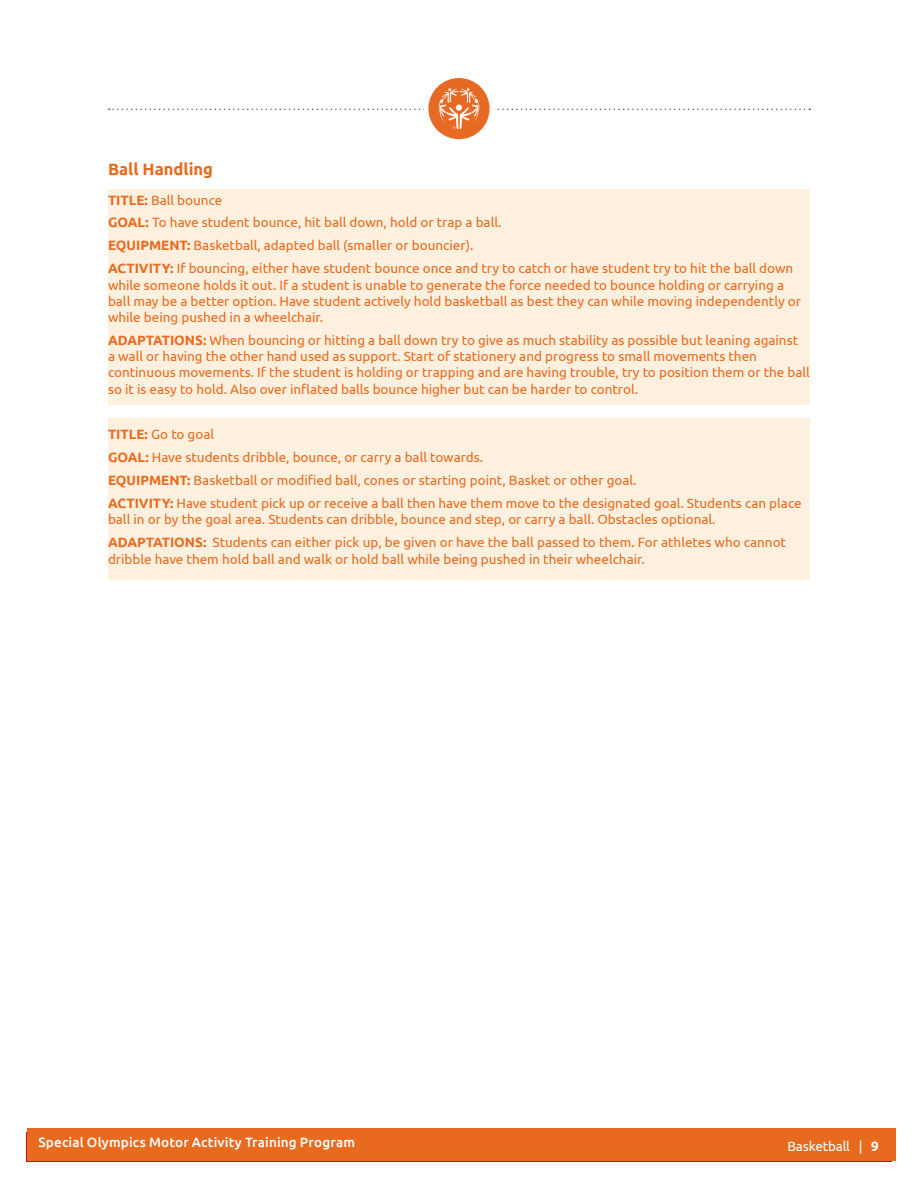
<style>
.page{position:relative;width:918px;height:1188px;background:#fff}
.page>*{position:absolute;margin:0;border:0;box-sizing:border-box;transform-origin:0 0}
.t1{font:700 16.5px "Ubuntu";color:#e86a1f}
.t2{font:13.5px/23px "Ubuntu";color:#e86a1f}
.t3{font:13.5px "Ubuntu";letter-spacing:.02em;color:#fff}
.t4{font:500 13.5px "Ubuntu";letter-spacing:.01em;color:#fff}
.t5{font:13.5px "Ubuntu";letter-spacing:-.01em;color:#fff}
.s1{font-weight:700}
</style>
<div class="page">
<div style="left:26px;top:1132px;width:866px;height:30px;background:#c4121a"></div>
<div style="left:108px;top:418px;width:702px;height:162px;background:#fef0de"></div>
<div style="left:108px;top:189px;width:702px;height:216px;background:#fef0de"></div>
<div style="left:27px;top:1129px;width:868px;height:32px;background:#e86a1f"></div>
<svg style="left:426px;top:76px;width:66px;height:65px"></svg>
<div style="left:424px;top:73px;width:70px;height:71px;border:4px solid #fff;border-radius:50%"></div>
<svg style="left:109px;top:88px;width:701px;height:41px"></svg>
<p class="t1" style="left:108px;top:159px;width:107px">Ball Handling</p>
<p class="t2" style="left:108px;top:188px;width:687px"><span class="s1">TITLE:</span> Ball bounce<br><span class="s1">GOAL:</span> To have student bounce, hit ball down, hold or trap a ball.<br><span class="s1">EQUIPMENT:</span> Basketball, adapted ball (smaller or bouncier).<br><span class="s1">ACTIVITY:</span> If bouncing, either have student bounce once and try to catch or have student try to hit the ball down</p>
<p class="t2" style="left:108px;top:276px;width:695px;line-height:16.2px">while someone holds it out. If a student is unable to generate the force needed to bounce holding or carrying a ball may be a better option. Have student actively hold basketball as best they can while moving independently or while being pushed in a wheelchair.</p>
<p class="t2" style="left:108px;top:332px;width:703px;line-height:16.2px"><span class="s1">ADAPTATIONS:</span> When bouncing or hitting a ball down try to give as much stability as possible but leaning against<br>a wall or having the other hand used as support. Start of stationery and progress to small movements then continuous movements. If the student is holding or trapping and are having trouble, try to position them or the ball so it is easy to hold. Also over inflated balls bounce higher but can be harder to control.</p>
<p class="t2" style="left:108px;top:423px;width:695px"><span class="s1">TITLE:</span> Go to goal<br><span class="s1">GOAL:</span> Have students dribble, bounce, or carry a ball towards.<br><span class="s1">EQUIPMENT:</span> Basketball or modified ball, cones or starting point, Basket or other goal.<br><span class="s1">ACTIVITY:</span> Have student pick up or receive a ball then have them move to the designated goal. Students can place</p>
<p class="t2" style="left:108px;top:508px;width:680px">ball in or by the goal area. Students can dribble, bounce and step, or carry a ball. Obstacles optional.<br><span class="s1">ADAPTATIONS:</span> Students can either pick up, be given or have the ball passed to them. For athletes who cannot</p>
<p class="t2" style="left:108px;top:547px;width:538px">dribble have them hold ball and walk or hold ball while being pushed in their wheelchair.</p>
<p class="t4" style="left:38px;top:1134px;width:318px">Special Olympics Motor Activity Training Program</p>
<p class="t5" style="left:787px;top:1138px;width:93px">Basketball | <span class="s1">9</span></p>
<p class="t3" style="left:39px;top:1138px;width:317px">Special Olympics Motor Activity Training Program</p>
</div>
